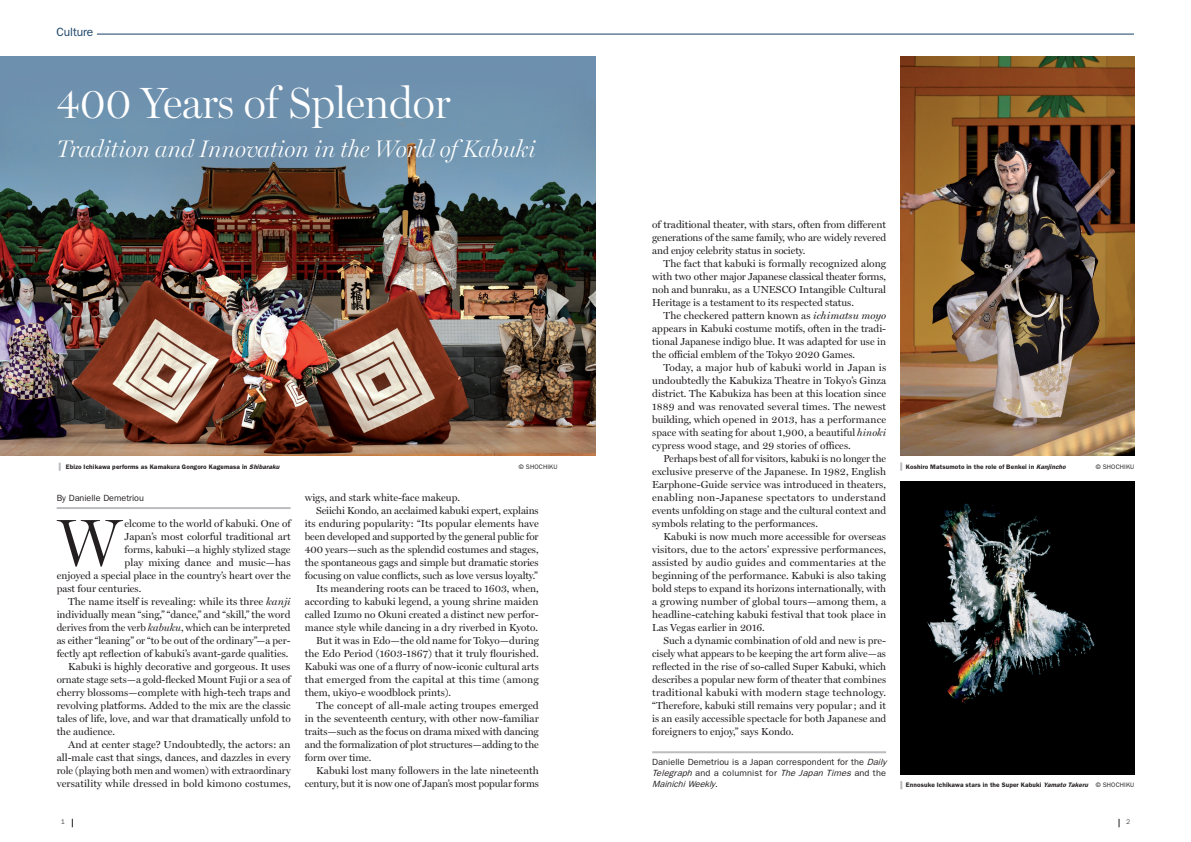
<style>
.page{position:relative;width:1191px;height:842px;background:#fff}
.page>*{position:absolute;margin:0;border:0;box-sizing:border-box;transform-origin:0 0}
.t1{font:300 67.4px "Miller Display";color:#231f20}
.t2{font:300 44px "Miller Display";letter-spacing:-.01em;color:#fff}
.t3{font:italic 300 24px "Miller Display";letter-spacing:-.01em;color:#fff}
.t4{font:12px "Franklin Gothic";letter-spacing:-.005em;color:#164066}
.t5{font:10.2px/13px "Miller Display";color:#231f20;text-align:justify}
.t6{font:9px/11px "Franklin Gothic";letter-spacing:.005em;color:#231f20;text-align:justify}
.t7{font:300 7px "Franklin Gothic URW";color:#231f20}
.t8{font:600 6.5px "Franklin Gothic";letter-spacing:.02em;color:#231f20}
.t9{font:6.5px "Franklin Gothic";letter-spacing:.02em;color:#231f20}
.s1{font-style:italic}
</style>
<div class="page">
<img style="left:0;top:57px;width:595px;height:398px">
<hr style="left:97px;top:34px;width:1037px;height:1px;background:#164066">
<hr style="left:57px;top:507px;width:234px;height:2px;background:#bcbdc0">
<img style="left:900px;top:57px;width:234px;height:399px">
<img style="left:900px;top:482px;width:234px;height:292px">
<svg style="left:59px;top:463px;width:2px;height:8px"></svg>
<svg style="left:900px;top:462px;width:2px;height:9px"></svg>
<svg style="left:900px;top:781px;width:2px;height:8px"></svg>
<svg style="left:652px;top:752px;width:235px;height:2px"></svg>
<hr style="left:652px;top:751px;width:234px;height:2px;background:#bcbdc0">
<p class="t4" style="left:56px;top:25px;width:39px">Culture</p>
<h2 class="t2" style="left:56px;top:77px;width:395px">400 Years of Splendor</h2>
<h3 class="t3" style="left:56px;top:134px;width:481px">Tradition and Innovation in the World of Kabuki</h3>
<p class="t5" style="left:652px;top:218px;width:235px">of traditional theater, with stars, often from different generations of the same family, who are widely revered and enjoy celebrity status in society.</p>
<p class="t5" style="left:652px;top:257px;width:236px;text-indent:11px">The fact that kabuki is formally recognized along with two other major Japanese classical theater forms, noh and bunraku, as a UNESCO Intangible Cultural Heritage is a testament to its respected status.</p>
<p class="t5" style="left:652px;top:309px;width:235px;text-indent:11px">The checkered pattern known as <span class="s1">ichimatsu moyo </span>appears in Kabuki costume motifs, often in the tradi&shy;tional Japanese indigo blue. It was adapted for use in the official emblem of the Tokyo 2020 Games.</p>
<p class="t5" style="left:652px;top:361px;width:235px;text-indent:11px">Today, a major hub of kabuki world in Japan is undoubtedly the Kabukiza Theatre in Tokyo’s Ginza district. The Kabukiza has been at this location since 1889 and was renovated several times. The newest building, which opened in 2013, has a performance space with seating for about 1,900, a beautiful <span class="s1">hinoki </span>cypress wood stage, and 29 stories of offices.</p>
<p class="t5" style="left:652px;top:452px;width:235px;text-indent:11px">Perhaps best of all for visitors, kabuki is no longer the exclusive preserve of the Japanese. In 1982, English Earphone-Guide service was introduced in theaters, enabling non-Japanese spectators to understand events unfolding on stage and the cultural context and symbols relating to the performances.</p>
<p class="t5" style="left:652px;top:530px;width:235px;text-indent:11px">Kabuki is now much more accessible for overseas visitors, due to the actors’ expressive performances, assisted by audio guides and commentaries at the beginning of the performance. Kabuki is also taking bold steps to expand its horizons internationally, with a growing number of global tours—among them, a headline-catching kabuki festival that took place in Las Vegas earlier in 2016.</p>
<p class="t5" style="left:652px;top:634px;width:236px;text-indent:11px">Such a dynamic combination of old and new is pre&shy;cisely what appears to be keeping the art form alive—as reflected in the rise of so-called Super Kabuki, which describes a popular new form of theater that combines traditional kabuki with modern stage technology. “Therefore, kabuki still remains very popular; and it is an easily accessible spectacle for both Japanese and foreigners to enjoy,” says Kondo.</p>
<p class="t8" style="left:66px;top:462px;width:217px">Ebizo Ichikawa performs as Kamakura Gongoro Kagemasa in <span class="s1">Shibaraku</span></p>
<p class="t8" style="left:906px;top:462px;width:163px">Koshiro Matsumoto in the role of Benkei in <span class="s1">Kanjincho</span></p>
<p class="t9" style="left:1095px;top:463px;width:40px">© SHOCHIKU</p>
<p class="t9" style="left:519px;top:463px;width:40px">© SHOCHIKU</p>
<p class="t5" style="left:305px;top:491px;width:157px">wigs, and stark white-face makeup.</p>
<p class="t5" style="left:316px;top:504px;width:224px">Seiichi Kondo, an acclaimed kabuki expert, explains</p>
<p class="t5" style="left:305px;top:517px;width:235px">its enduring popularity: “Its popular elements have</p>
<p class="t5" style="left:305px;top:530px;width:235px">been developed and supported by the general public for</p>
<p class="t5" style="left:305px;top:543px;width:235px">400 years—such as the splendid costumes and stages,</p>
<p class="t5" style="left:305px;top:556px;width:235px">the spontaneous gags and simple but dramatic stories</p>
<p class="t5" style="left:305px;top:569px;width:234px">focusing on value conflicts, such as love versus loyalty.”</p>
<p class="t5" style="left:316px;top:582px;width:224px">Its meandering roots can be traced to 1603, when,</p>
<p class="t5" style="left:305px;top:595px;width:235px">according to kabuki legend, a young shrine maiden</p>
<p class="t5" style="left:305px;top:608px;width:235px">called Izumo no Okuni created a distinct new perfor-</p>
<p class="t5" style="left:305px;top:621px;width:235px">mance style while dancing in a dry riverbed in Kyoto.</p>
<p class="t5" style="left:316px;top:634px;width:224px">But it was in Edo—the old name for Tokyo—during</p>
<p class="t5" style="left:305px;top:647px;width:235px">the Edo Period (1603-1867) that it truly flourished.</p>
<p class="t5" style="left:305px;top:660px;width:235px">Kabuki was one of a flurry of now-iconic cultural arts</p>
<p class="t5" style="left:305px;top:673px;width:235px">that emerged from the capital at this time (among</p>
<p class="t5" style="left:305px;top:686px;width:148px">them, ukiyo-e woodblock prints).</p>
<p class="t5" style="left:316px;top:699px;width:224px">The concept of all-male acting troupes emerged</p>
<p class="t5" style="left:305px;top:712px;width:235px">in the seventeenth century, with other now-familiar</p>
<p class="t5" style="left:305px;top:725px;width:235px">traits—such as the focus on drama mixed with dancing</p>
<p class="t5" style="left:305px;top:738px;width:235px">and the formalization of plot structures—adding to the</p>
<p class="t5" style="left:305px;top:751px;width:68px">form over time.</p>
<p class="t5" style="left:316px;top:764px;width:224px">Kabuki lost many followers in the late nineteenth</p>
<p class="t5" style="left:305px;top:777px;width:236px">century, but it is now one of Japan’s most popular forms</p>
<p class="t6" style="left:57px;top:492px;width:89px">By Danielle Demetriou</p>
<h1 class="t1" style="left:58px;top:504px;width:65px">W</h1>
<p class="t5" style="left:125px;top:517px;width:167px">elcome to the world of kabuki. One of</p>
<p class="t5" style="left:125px;top:530px;width:167px">Japan’s most colorful traditional art</p>
<p class="t5" style="left:125px;top:543px;width:167px">forms, kabuki—a highly stylized stage</p>
<p class="t5" style="left:125px;top:556px;width:167px">play mixing dance and music—has</p>
<p class="t5" style="left:57px;top:569px;width:235px">enjoyed a special place in the country’s heart over the</p>
<p class="t5" style="left:57px;top:582px;width:86px">past four centuries.</p>
<p class="t5" style="left:68px;top:595px;width:224px">The name itself is revealing: while its three <span class="s1">kanji</span></p>
<p class="t5" style="left:57px;top:608px;width:235px">individually mean “sing,” “dance,” and “skill,” the word</p>
<p class="t5" style="left:57px;top:621px;width:235px">derives from the verb <span class="s1">kabuku</span>, which can be interpreted</p>
<p class="t5" style="left:57px;top:634px;width:235px">as either “leaning” or “to be out of the ordinary”—a per-</p>
<p class="t5" style="left:57px;top:647px;width:233px">fectly apt reflection of kabuki’s avant-garde qualities.</p>
<p class="t5" style="left:68px;top:660px;width:224px">Kabuki is highly decorative and gorgeous. It uses</p>
<p class="t5" style="left:57px;top:673px;width:235px">ornate stage sets—a gold-flecked Mount Fuji or a sea of</p>
<p class="t5" style="left:57px;top:686px;width:235px">cherry blossoms—complete with high-tech traps and</p>
<p class="t5" style="left:57px;top:699px;width:235px">revolving platforms. Added to the mix are the classic</p>
<p class="t5" style="left:57px;top:712px;width:235px">tales of life, love, and war that dramatically unfold to</p>
<p class="t5" style="left:57px;top:725px;width:60px">the audience.</p>
<p class="t5" style="left:68px;top:738px;width:224px">And at center stage? Undoubtedly, the actors: an</p>
<p class="t5" style="left:57px;top:751px;width:235px">all-male cast that sings, dances, and dazzles in every</p>
<p class="t5" style="left:57px;top:764px;width:235px">role (playing both men and women) with extraordinary</p>
<p class="t5" style="left:57px;top:777px;width:235px">versatility while dressed in bold kimono costumes,</p>
<p class="t6" style="left:652px;top:756px;width:235px">Danielle Demetriou is a Japan correspondent for the <span class="s1">Daily Telegraph</span> a n d a c o l u m n i s t f o r <span class="s1">The Japan Times</span> a n d t h e <span class="s1">MainichiWeekly</span>.</p>
<p class="t8" style="left:906px;top:781px;width:185px">Ennosuke Ichikawa stars in the Super Kabuki <span class="s1">YamatoTakeru</span></p>
<p class="t9" style="left:1095px;top:781px;width:40px">© SHOCHIKU</p>
<p class="t7" style="left:61px;top:817px;width:6px">1</p>
<p class="t7" style="left:1126px;top:817px;width:6px">2</p>
</div>
